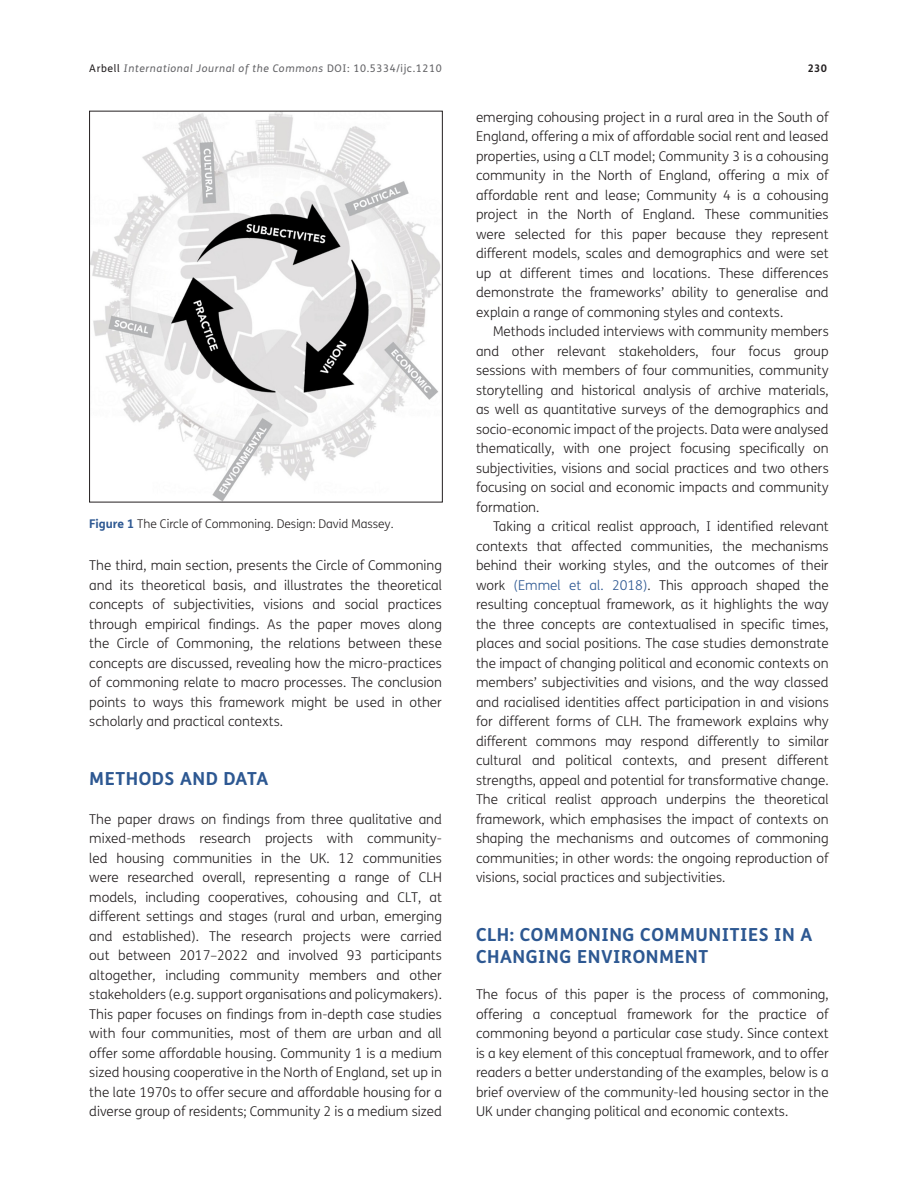
<style>
.page{position:relative;width:918px;height:1188px;background:#fff}
.page>*{position:absolute;margin:0;border:0;box-sizing:border-box;transform-origin:0 0}
.t1{font:700 18px/22.5px "FS Me";letter-spacing:.03em;color:#2d5892}
.Body_Copy{font:300 13.5px/19.5px "FS Me";color:#231f20;text-align:justify}
.Body_Copy_-_1st_Para{font:300 13.5px/19.5px "FS Me";color:#231f20;text-align:justify}
.Figure_copy{font:300 12px "FS Me";color:#231f20}
.t2{font:italic 10.5px "FS Me";letter-spacing:.06em;color:#636366}
.t3{font:700 10.5px "FS Me";color:#231f20}
.s1{font-style:normal;color:#231f20}
.s2{font-style:normal}
.s3{font-weight:700;color:#2d5892}
.s4{color:#2d5892}
</style>
<div class="page">
<img style="left:91px;top:113px;width:350px;height:387px">
<div style="left:89px;top:111px;width:354px;height:391px;border:1px solid #231f20"></div>
<p class="t2" style="left:89px;top:62px;width:354px"><span class="s1">Arbell</span> International Journal of the Commons <span class="s2">DOI: 10.5334/ijc.1210</span></p>
<p class="t3" style="left:808px;top:61px;width:21px">230</p>
<p class="Figure_copy" style="left:89px;top:517px;width:306px"><span class="s3">Figure 1</span> The Circle of Commoning. Design: David Massey.</p>
<p class="Body_Copy" style="left:89px;top:556px;width:354px">The third, main section, presents the Circle of Commoning and its theoretical basis, and illustrates the theoretical concepts of subjectivities, visions and social practices through empirical findings. As the paper moves along the Circle of Commoning, the relations between these concepts are discussed, revealing how the micro-practices of commoning relate to macro processes. The conclusion points to ways this framework might be used in other scholarly and practical contexts.</p>
<h1 class="t1" style="left:89px;top:767px;width:181px">METHODS AND DATA</h1>
<p class="Body_Copy_-_1st_Para" style="left:89px;top:809px;width:354px">The paper draws on findings from three qualitative and mixed-methods research projects with community&shy;led housing communities in the UK. 12 communities were researched overall, representing a range of CLH models, including cooperatives, cohousing and CLT, at different settings and stages (rural and urban, emerging and established). The research projects were carried out between 2017–2022 and involved 93 participants altogether, including community members and other stakeholders (e.g. support organisations and policymakers).<br>This paper focuses on findings from in-depth case studies with four communities, most of them are urban and all offer some affordable housing. Community 1 is a medium sized housing cooperative in the North of England, set up in the late 1970s to offer secure and affordable housing for a diverse group of residents; Community 2 is a medium sized</p>
<p class="Body_Copy_-_1st_Para" style="left:476px;top:107px;width:354px">emerging cohousing project in a rural area in the South of England, offering a mix of affordable social rent and leased properties, using a CLT model; Community 3 is a cohousing community in the North of England, offering a mix of affordable rent and lease; Community 4 is a cohousing project in the North of England. These communities were selected for this paper because they represent different models, scales and demographics and were set up at different times and locations. These differences demonstrate the frameworks’ ability to generalise and explain a range of commoning styles and contexts.</p>
<p class="Body_Copy" style="left:476px;top:322px;width:354px;text-indent:17px">Methods included interviews with community members and other relevant stakeholders, four focus group sessions with members of four communities, community storytelling and historical analysis of archive materials, as well as quantitative surveys of the demographics and socio-economic impact of the projects. Data were analysed thematically, with one project focusing specifically on subjectivities, visions and social practices and two others focusing on social and economic impacts and community formation.</p>
<p class="Body_Copy" style="left:476px;top:517px;width:354px;text-indent:17px">Taking a critical realist approach, I identified relevant contexts that affected communities, the mechanisms behind their working styles, and the outcomes of their work <span class="s4">(Emmel et al. 2018)</span>. This approach shaped the resulting conceptual framework, as it highlights the way the three concepts are contextualised in specific times, places and social positions. The case studies demonstrate the impact of changing political and economic contexts on members’ subjectivities and visions, and the way classed and racialised identities affect participation in and visions for different forms of CLH. The framework explains why different commons may respond differently to similar cultural and political contexts, and present different strengths, appeal and potential for transformative change.<br>The critical realist approach underpins the theoretical framework, which emphasises the impact of contexts on shaping the mechanisms and outcomes of commoning communities; in other words: the ongoing reproduction of visions, social practices and subjectivities.</p>
<h1 class="t1" style="left:476px;top:923px;width:338px">CLH: COMMONING COMMUNITIES IN A<br>CHANGING ENVIRONMENT</h1>
<p class="Body_Copy_-_1st_Para" style="left:476px;top:985px;width:354px">The focus of this paper is the process of commoning, offering a conceptual framework for the practice of commoning beyond a particular case study. Since context is a key element of this conceptual framework, and to offer readers a better understanding of the examples, below is a brief overview of the community-led housing sector in the UK under changing political and economic contexts.</p>
</div>
